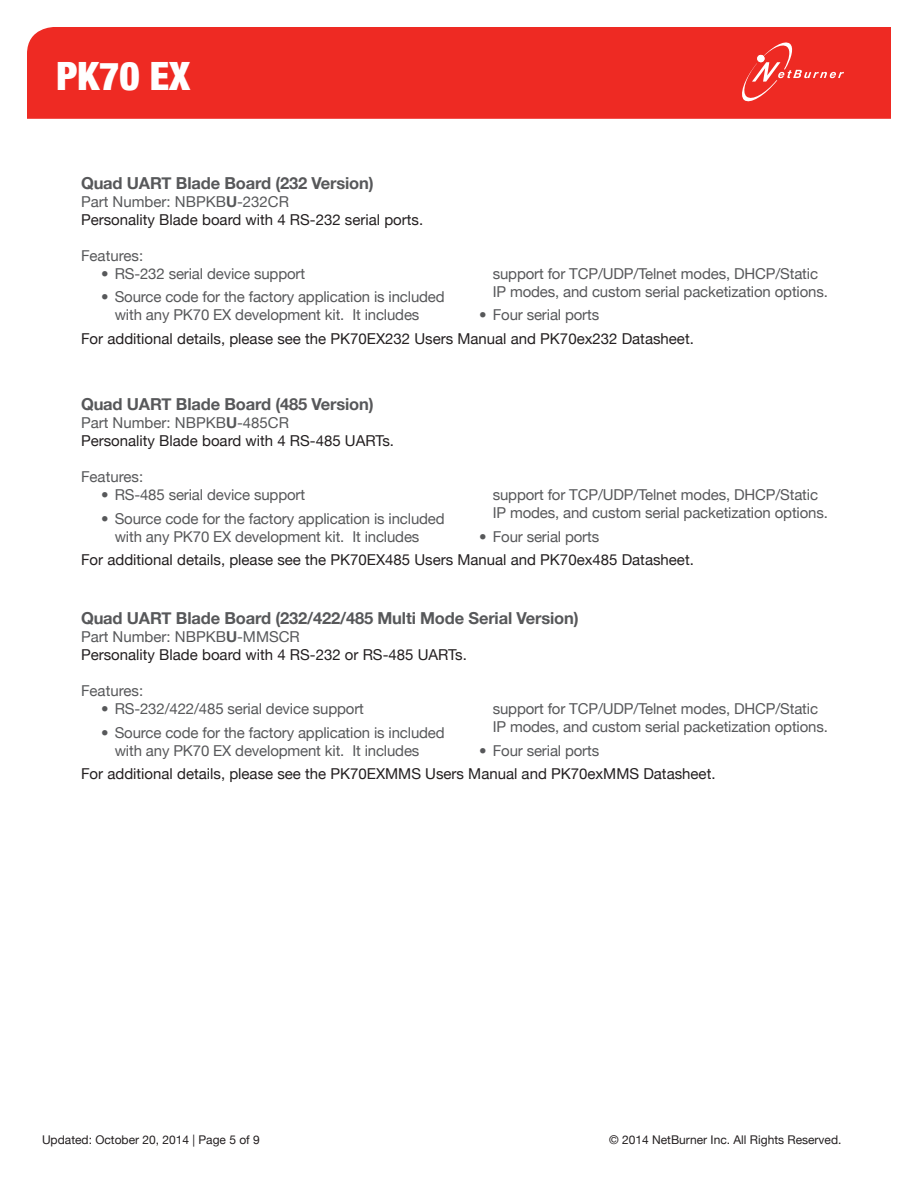
<style>
.page{position:relative;width:918px;height:1188px;background:#fff}
.page>*{position:absolute;margin:0;border:0;box-sizing:border-box;transform-origin:0 0}
.t1{font:900 condensed 39px "Helvetica Neue";color:#fff}
.t2{font:700 16.5px "Helvetica Neue";letter-spacing:-.01em;color:#57585a}
.t3{font:15px/18px "Helvetica Neue";letter-spacing:-.01em;color:#57585a}
.t4{font:15px/18px "Helvetica Neue";color:#231f20}
.t5{font:12px "Helvetica Neue";color:#231f20}
.s1{color:#57585a}
.s2{font-weight:700;color:#57585a}
</style>
<div class="page">
<div style="left:27px;top:27px;width:864px;height:92px;background:#ee2a23"></div>
<svg style="left:739px;top:39px;width:105px;height:66px;background:#ef3c36"></svg>
<h1 class="t1" style="left:56px;top:52px;width:135px">PK70 EX</h1>
<p class="t2" style="left:81px;top:173px;width:294px">Quad UART Blade Board (232 Version)</p>
<p class="t4" style="left:81px;top:192px;width:344px"><span class="s1">Part Number: NBPKB</span><span class="s2">U</span><span class="s1">-232CR<br></span>Personality Blade board with 4 RS-232 serial ports.</p>
<p class="t3" style="left:81px;top:246px;width:64px">Features:</p>
<p class="t3" style="left:101px;top:264px;width:205px">• RS-232 serial device support</p>
<p class="t3" style="left:115px;top:288px;width:332px;text-indent:-14px">• Source code for the factory application is included with any PK70 EX development kit. It includes</p>
<p class="t3" style="left:493px;top:264px;width:337px">support for TCP/UDP/Telnet modes, DHCP/Static<br>IP modes, and custom serial packetization options.</p>
<p class="t3" style="left:479px;top:306px;width:121px">• Four serial ports</p>
<p class="t4" style="left:81px;top:329px;width:614px">For additional details, please see the PK70EX232 Users Manual and PK70ex232 Datasheet.</p>
<p class="t2" style="left:81px;top:394px;width:294px">Quad UART Blade Board (485 Version)</p>
<p class="t4" style="left:81px;top:414px;width:315px"><span class="s1">Part Number: NBPKB</span><span class="s2">U</span><span class="s1">-485CR<br></span>Personality Blade board with 4 RS-485 UARTs.</p>
<p class="t3" style="left:81px;top:468px;width:64px">Features:</p>
<p class="t3" style="left:101px;top:486px;width:205px">• RS-485 serial device support</p>
<p class="t3" style="left:115px;top:509px;width:332px;text-indent:-14px">• Source code for the factory application is included with any PK70 EX development kit. It includes</p>
<p class="t3" style="left:493px;top:486px;width:337px">support for TCP/UDP/Telnet modes, DHCP/Static<br>IP modes, and custom serial packetization options.</p>
<p class="t3" style="left:479px;top:527px;width:121px">• Four serial ports</p>
<p class="t4" style="left:81px;top:551px;width:614px">For additional details, please see the PK70EX485 Users Manual and PK70ex485 Datasheet.</p>
<p class="t2" style="left:81px;top:608px;width:499px">Quad UART Blade Board (232/422/485 Multi Mode Serial Version)</p>
<p class="t4" style="left:81px;top:628px;width:387px"><span class="s1">Part Number: NBPKB</span><span class="s2">U</span><span class="s1">-MMSCR<br></span>Personality Blade board with 4 RS-232 or RS-485 UARTs.</p>
<p class="t3" style="left:81px;top:682px;width:64px">Features:</p>
<p class="t3" style="left:101px;top:700px;width:264px">• RS-232/422/485 serial device support</p>
<p class="t3" style="left:115px;top:723px;width:332px;text-indent:-14px">• Source code for the factory application is included with any PK70 EX development kit. It includes</p>
<p class="t3" style="left:493px;top:700px;width:337px">support for TCP/UDP/Telnet modes, DHCP/Static<br>IP modes, and custom serial packetization options.</p>
<p class="t3" style="left:479px;top:741px;width:121px">• Four serial ports</p>
<p class="t4" style="left:81px;top:765px;width:636px">For additional details, please see the PK70EXMMS Users Manual and PK70exMMS Datasheet.</p>
<p class="t5" style="left:42px;top:1132px;width:219px">Updated: October 20, 2014 | Page 5 of 9</p>
<p class="t5" style="left:609px;top:1132px;width:234px">© 2014 NetBurner Inc. All Rights Reserved.</p>
</div>
